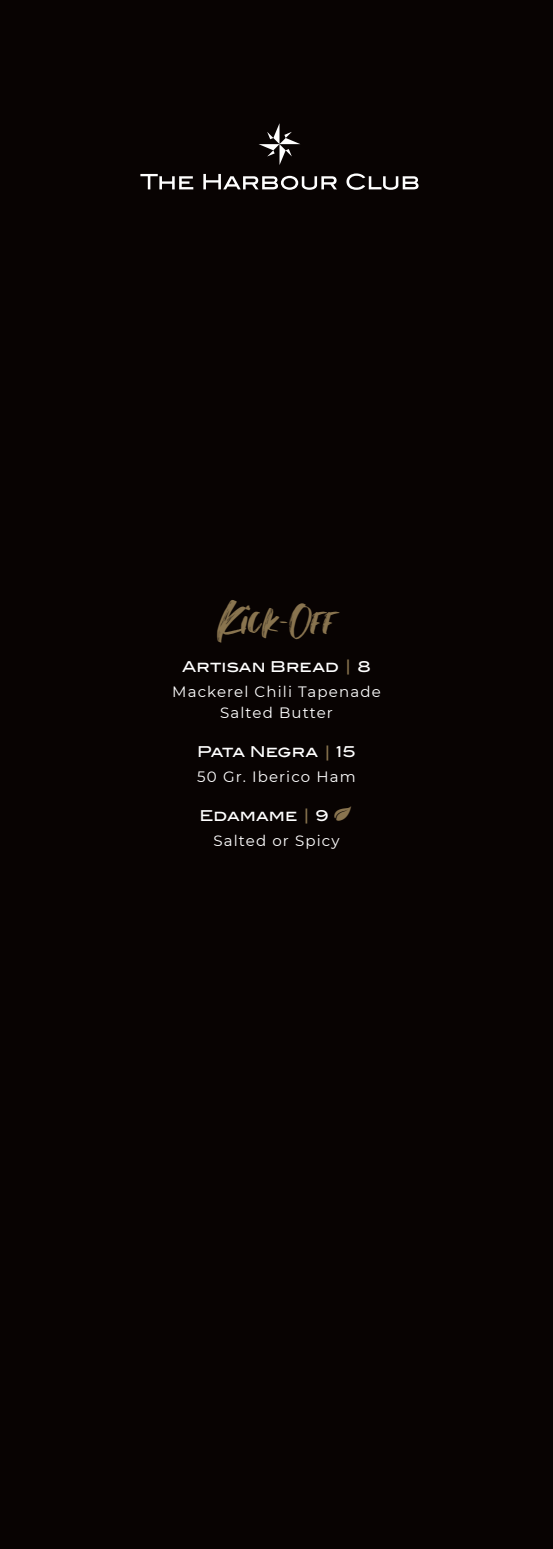
<style>
.page{position:relative;width:553px;height:1549px;background:#fff}
.page>*{position:absolute;margin:0;border:0;box-sizing:border-box;transform-origin:0 0}
.t1{font:46.25px "Perfect Moment Script";color:#89744f}
.t2{font:15px/21.2px "Montserrat";letter-spacing:.075em;color:#fff;text-align:center}
.t3{font:15px "Blair ITC Std";letter-spacing:.005em;color:#fff}
.s1{color:#89744f}
.s2{font-family:"Leafs";font-size:22.5px;color:#89744f}
</style>
<div class="page">
<div style="left:0;top:0;width:553px;height:1548px;background:#080302"></div>
<svg style="left:259px;top:123px;width:41px;height:42px"></svg>
<svg style="left:140px;top:174px;width:53px;height:15px"></svg>
<svg style="left:203px;top:174px;width:134px;height:16px"></svg>
<svg style="left:346px;top:173px;width:72px;height:17px"></svg>
<h1 class="t1" style="left:218px;top:586px;width:119px">Kick-Off</h1>
<p class="t3" style="left:182px;top:657px;width:190px">Artisan Bread <span class="s1">|</span> 8</p>
<p class="t2" style="left:172px;top:680px;width:210px">Mackerel Chili Tapenade<br>Salted Butter</p>
<p class="t3" style="left:197px;top:742px;width:160px">Pata Negra <span class="s1">|</span> 15</p>
<p class="t2" style="left:197px;top:765px;width:160px">50 Gr. Iberico Ham</p>
<p class="t3" style="left:200px;top:806px;width:155px">Edamame <span class="s1">|</span> 9 <span class="s2">M</span></p>
<p class="t2" style="left:213px;top:829px;width:128px">Salted or Spicy</p>
</div>
